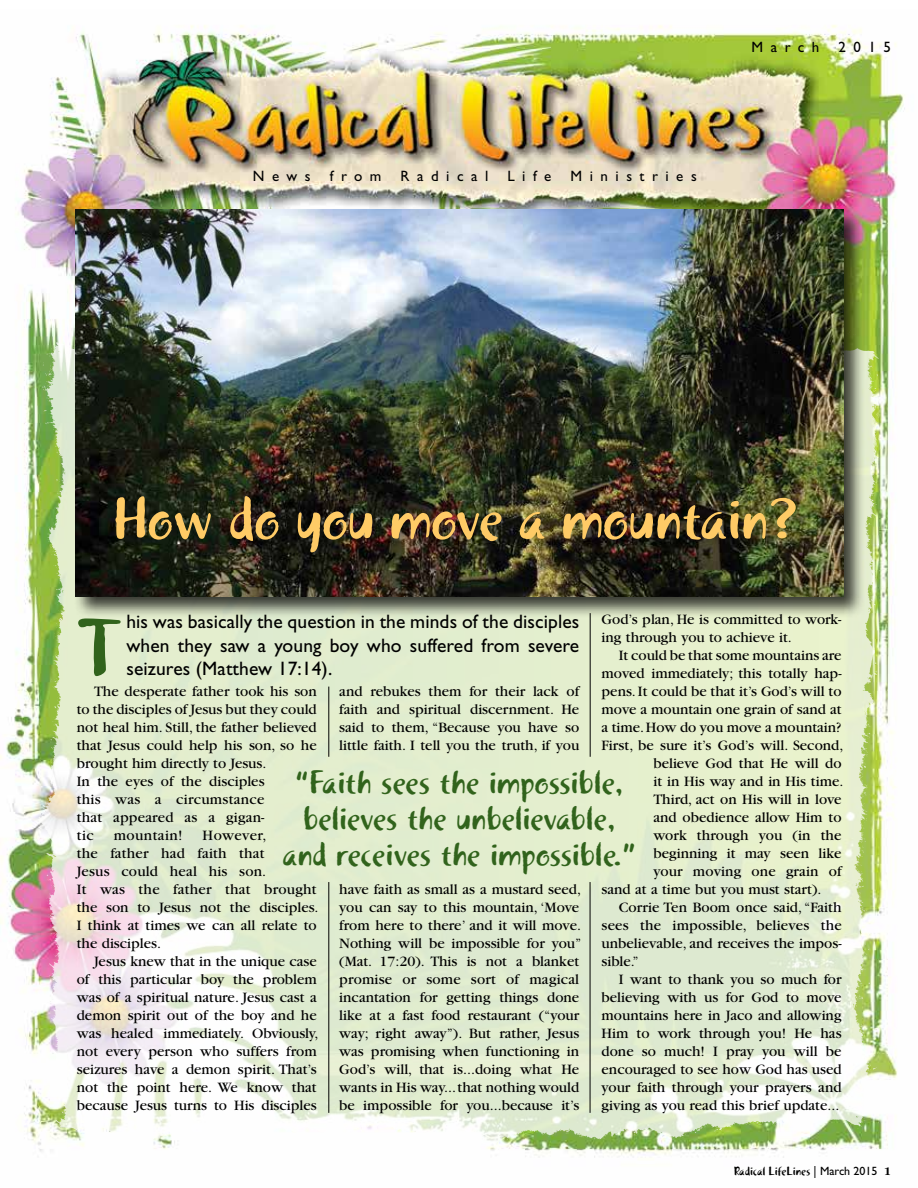
<style>
.page{position:relative;width:918px;height:1188px;background:#fff}
.page>*{position:absolute;margin:0;border:0;box-sizing:border-box;transform-origin:0 0}
.t1{font:82.8px "Khaki One";color:#31631c}
.t2{font:60px "Khaki One";letter-spacing:-.01em;color:#ffcb66}
.t3{font:33px/36px "Khaki One";color:#31631c;text-align:center}
.t4{font:19.5px/23.4px "Gill Sans";letter-spacing:.005em;color:#000;text-align:justify}
.t5{font:15px/18px "Garamond";color:#000}
.t6{font:15px "Gill Sans";letter-spacing:.5em;color:#000}
.t7{font:15px "Garamond";letter-spacing:.03em;color:#000}
.t8{font:12px "Khaki One";color:#000}
.s1{font-family:"Gill Sans"}
.s2{font-family:"Garamond";font-weight:700}
</style>
<div class="page">
<img style="left:0;top:25px;width:905px;height:1133px">
<img style="left:37px;top:320px;width:847px;height:828px">
<div style="left:73px;top:208px;width:793px;height:411px;background:#000;opacity:.75"></div>
<img style="left:75px;top:210px;width:768px;height:386px">
<hr style="left:328px;top:687px;width:1px;height:70px;background:#000">
<hr style="left:590px;top:613px;width:1px;height:144px;background:#000">
<hr style="left:590px;top:882px;width:1px;height:231px;background:#000">
<hr style="left:328px;top:882px;width:1px;height:231px;background:#000">
<p class="t6" style="left:253px;top:167px;width:59px">News</p>
<p class="t6" style="left:330px;top:167px;width:53px">from</p>
<p class="t6" style="left:401px;top:167px;width:89px">Radical</p>
<p class="t6" style="left:507px;top:167px;width:45px">Life</p>
<p class="t6" style="left:571px;top:167px;width:128px">Ministries</p>
<p class="t6" style="left:752px;top:39px;width:69px">March</p>
<p class="t6" style="left:839px;top:39px;width:54px">2015</p>
<h2 class="t2" style="left:112px;top:483px;width:690px">How do you move a mountain?</h2>
<p class="t5" style="left:602px;top:610px;width:242px">God’s plan, He is committed to work&shy;ing through you to achieve it.</p>
<p class="t5" style="left:619px;top:646px;width:224px">It could be that some mountains are</p>
<p class="t5" style="left:602px;top:664px;width:242px">moved immediately; this totally hap-</p>
<p class="t5" style="left:602px;top:682px;width:242px">pens. It could be that it’s God’s will to</p>
<p class="t5" style="left:602px;top:700px;width:241px">move a mountain one grain of sand at</p>
<p class="t5" style="left:602px;top:718px;width:241px">a time. How do you move a mountain?</p>
<p class="t5" style="left:602px;top:736px;width:243px">First, be sure it’s God’s will. Second,</p>
<p class="t5" style="left:653px;top:754px;width:190px">believe God that He will do</p>
<p class="t5" style="left:653px;top:772px;width:192px">it in His way and in His time.</p>
<p class="t5" style="left:653px;top:790px;width:190px">Third, act on His will in love</p>
<p class="t5" style="left:653px;top:808px;width:190px">and obedience allow Him to</p>
<p class="t5" style="left:653px;top:826px;width:190px">work through you (in the</p>
<p class="t5" style="left:653px;top:844px;width:190px">beginning it may seen like</p>
<p class="t5" style="left:653px;top:862px;width:190px">your moving one grain of</p>
<p class="t5" style="left:602px;top:880px;width:221px">sand at a time but you must start).</p>
<p class="t5" style="left:619px;top:898px;width:224px">Corrie Ten Boom once said, “Faith</p>
<p class="t5" style="left:602px;top:916px;width:242px">sees the impossible, believes the</p>
<p class="t5" style="left:602px;top:934px;width:242px">unbelievable, and receives the impos-</p>
<p class="t5" style="left:602px;top:952px;width:39px">sible.”</p>
<p class="t5" style="left:619px;top:970px;width:224px">I want to thank you so much for</p>
<p class="t5" style="left:602px;top:988px;width:242px">believing with us for God to move</p>
<p class="t5" style="left:602px;top:1006px;width:242px">mountains here in Jaco and allowing</p>
<p class="t5" style="left:602px;top:1024px;width:242px">Him to work through you! He has</p>
<p class="t5" style="left:602px;top:1042px;width:242px">done so much! I pray you will be</p>
<p class="t5" style="left:602px;top:1060px;width:241px">encouraged to see how God has used</p>
<p class="t5" style="left:602px;top:1078px;width:242px">your faith through your prayers and</p>
<p class="t5" style="left:602px;top:1096px;width:239px">giving as you read this brief update...</p>
<h1 class="t1" style="left:75px;top:599px;width:49px">T</h1>
<h3 class="t4" style="left:126px;top:610px;width:454px">his was basically the question in the minds of the disciples when they saw a young boy who suffered from severe seizures (Matthew 17:14).</h3>
<p class="t5" style="left:77px;top:682px;width:242px;text-indent:17px">The desperate father took his son to the disciples of Jesus but they could not heal him. Still, the father believed that Jesus could help his son, so he brought him directly to Jesus.<br>In the eyes of the disciples<br>this was a circumstance<br>that appeared as a gigan-<br>tic</p>
<p class="t5" style="left:339px;top:682px;width:242px;text-align:justify">and rebukes them for their lack of faith and spiritual discernment. He said to them, “Because you have so little faith. I tell you the truth, if you</p>
<h3 class="t3" style="left:282px;top:764px;width:355px">“Faith sees the impossible, believes the unbelievable, and receives the impossible.”</h3>
<p class="t7" style="left:114px;top:827px;width:70px">mountain!</p>
<p class="t5" style="left:77px;top:826px;width:243px;text-indent:126px">However,<br>the father had faith that<br>Jesus could heal his son.<br>It was the father that brought the son to Jesus not the disciples.<br>I think at times we can all relate to the disciples.</p>
<p class="t5" style="left:77px;top:952px;width:243px;text-indent:17px">Jesus knew that in the unique case of this particular boy the problem was of a spiritual nature. Jesus cast a demon spirit out of the boy and he was healed immediately. Obviously, not every person who suffers from seizures have a demon spirit. That’s not the point here. We know that because Jesus turns to His disciples</p>
<p class="t5" style="left:339px;top:880px;width:244px">have faith as small as a mustard seed, you can say to this mountain, ‘Move from here to there’ and it will move.<br>Nothing will be impossible for you” (Mat. 17:20). This is not a blanket promise or some sort of magical incantation for getting things done like at a fast food restaurant (“your way; right away”). But rather, Jesus was promising when functioning in God’s will, that is...doing what He wants in His way... that nothing would be impossible for you...because it’s</p>
<p class="t8" style="left:734px;top:1164px;width:159px">Radical LifeLines <span class="s1">| March 2015</span> <span class="s2">1</span></p>
</div>
